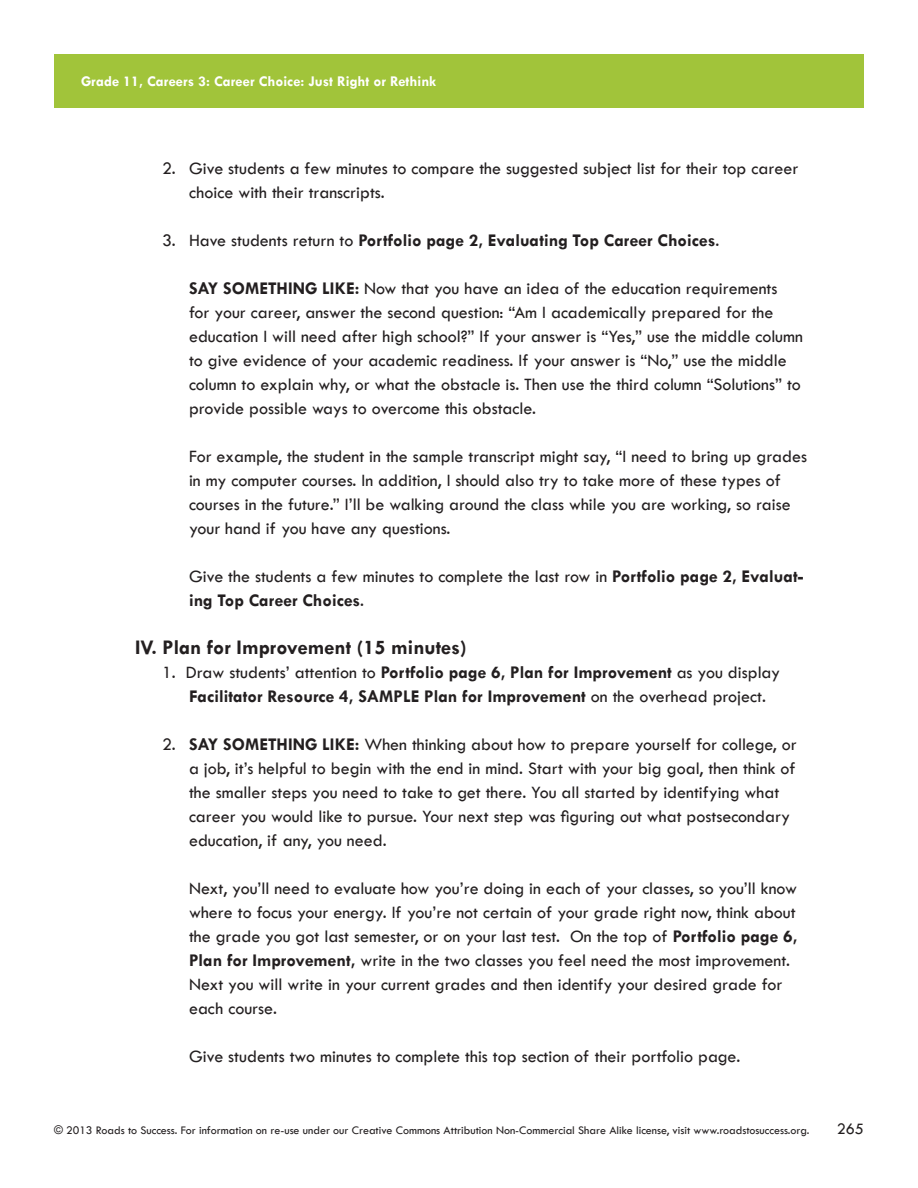
<style>
.page{position:relative;width:918px;height:1188px;background:#fff}
.page>*{position:absolute;margin:0;border:0;box-sizing:border-box;transform-origin:0 0}
.A_NumberListRoman{font:700 21px "Tw Cen";color:#231f20}
.A_Text{font:500 18px/24px "Tw Cen";color:#231f20}
.A_NumberList2{font:500 18px/24px "Tw Cen";color:#231f20}
.A_NumberList1{font:700 18px/24px "Tw Cen";color:#231f20}
.A_NumberList2-2{font:700 18px "Tw Cen";color:#231f20}
.t1{font:500 16.5px "Tw Cen";color:#231f20}
.t2{font:700 15px "Tw Cen";color:#fff}
.t3{font:500 12px "Tw Cen";color:#231f20}
.s1{font-weight:500}
.s2{font-weight:700}
</style>
<div class="page">
<div style="left:54px;top:54px;width:810px;height:54px;background:#a1c43a"></div>
<p class="t2" style="left:81px;top:72px;width:357px">Grade 11, Careers 3: Career Choice: Just Right or Rethink</p>
<p class="A_NumberList2" style="left:189px;top:157px;width:611px;text-indent:-27px">2. Give students a few minutes to compare the suggested subject list for their top career choice with their transcripts.</p>
<p class="A_NumberList2-2" style="left:162px;top:230px;width:559px"><span class="s1">3. Have students return to</span> Portfolio page 2, Evaluating Top Career Choices<span class="s1">.</span></p>
<p class="A_Text" style="left:189px;top:277px;width:616px"><span class="s2">SAY SOMETHING LIKE:</span> Now that you have an idea of the education requirements<br>for your career, answer the second question: “Am I academically prepared for the education I will need after high school?” If your answer is “Yes,” use the middle column to give evidence of your academic readiness. If your answer is “No,” use the middle column to explain why, or what the obstacle is. Then use the third column “Solutions” to provide possible ways to overcome this obstacle.</p>
<p class="A_Text" style="left:189px;top:445px;width:620px">For example, the student in the sample transcript might say, “I need to bring up grades in my computer courses. In addition, I should also try to take more of these types of courses in the future.” I’ll be walking around the class while you are working, so raise your hand if you have any questions.</p>
<p class="A_Text" style="left:189px;top:565px;width:616px">Give the students a few minutes to complete the last row in <span class="s2">Portfolio page 2, Evaluat&shy;ing Top Career Choices</span>.</p>
<p class="A_NumberListRoman" style="left:135px;top:635px;width:333px">IV. Plan for Improvement (15 minutes)</p>
<p class="A_NumberList1" style="left:189px;top:660px;width:593px;text-indent:-27px"><span class="s1">1. Draw students’ attention to</span> Portfolio page 6, Plan for Improvement <span class="s1">as you display<br></span>Facilitator Resource 4, SAMPLE Plan for Improvement <span class="s1">on the overhead project.</span></p>
<p class="A_NumberList2" style="left:189px;top:733px;width:609px;text-indent:-27px">2. <span class="s2">SAY SOMETHING LIKE:</span> When thinking about how to prepare yourself for college, or a job, it’s helpful to begin with the end in mind. Start with your big goal, then think of the smaller steps you need to take to get there. You all started by identifying what career you would like to pursue. Your next step was figuring out what postsecondary education, if any, you need.</p>
<p class="A_Text" style="left:189px;top:877px;width:610px">Next, you’ll need to evaluate how you’re doing in each of your classes, so you’ll know where to focus your energy. If you’re not certain of your grade right now, think about the grade you got last semester, or on your last test. On the top of <span class="s2">Portfolio page 6, Plan for Improvement,</span> write in the two classes you feel need the most improvement.<br>Next you will write in your current grades and then identify your desired grade for each course.</p>
<p class="A_Text" style="left:189px;top:1045px;width:553px">Give students two minutes to complete this top section of their portfolio page.</p>
<p class="t3" style="left:54px;top:1123px;width:757px">© 2013 Roads to Success. For information on re-use under our Creative Commons Attribution Non-Commercial Share Alike license, visit www.roadstosuccess.org.</p>
<p class="t1" style="left:837px;top:1119px;width:29px">265</p>
</div>
